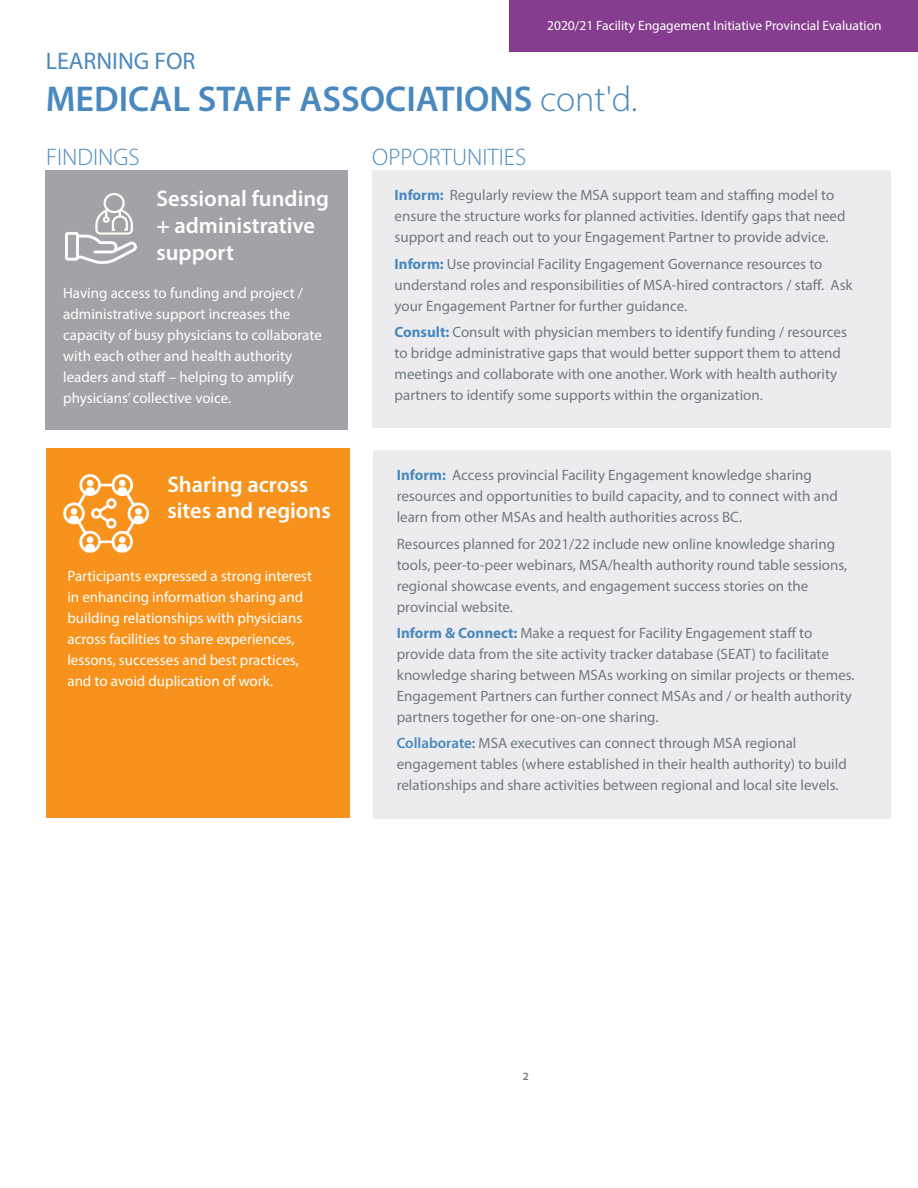
<style>
.page{position:relative;width:918px;height:1188px;background:#fff}
.page>*{position:absolute;margin:0;border:0;box-sizing:border-box;transform-origin:0 0}
.Headline{font:600 36px "Myriad Pro";color:#4a89be}
.t1{font:300 24px "Myriad Pro";color:#4a89be}
.t2{font:24px "Myriad Pro";color:#4a89be}
.Body_Copy{font:600 22.5px/27px "Myriad Pro";color:#fff}
.Body_Copy-2{font:15px/21px "Myriad Pro";color:#6f7a7d}
.Body_Copy-3{font:15px/21px "Myriad Pro";color:#fff}
.t3{font:13.5px "Myriad Pro";color:#fff}
.t4{font:600 11.25px "Myriad Pro";color:#6f7a7d}
.s1{font-weight:300}
.s2{font-weight:700;color:#4a89be}
.s3{font-weight:600;color:#4a89be}
</style>
<div class="page">
<div style="left:374px;top:450px;width:517px;height:368px;background:#ececee"></div>
<div style="left:46px;top:448px;width:303px;height:370px;background:#f7931d"></div>
<div style="left:46px;top:170px;width:302px;height:259px;background:#a1a3a6"></div>
<div style="left:372px;top:170px;width:519px;height:258px;background:#ececee"></div>
<img style="left:66px;top:193px;width:70px;height:71px">
<img style="left:63px;top:475px;width:86px;height:77px">
<div style="left:510px;top:0;width:408px;height:51px;background:#863d8f"></div>
<p class="t3" style="left:547px;top:17px;width:336px">2020/21 Facility Engagement Initiative Provincial Evaluation</p>
<p class="t2" style="left:46px;top:46px;width:151px">LEARNING FOR</p>
<p class="Headline" style="left:46px;top:76px;width:593px">MEDICAL STAFF ASSOCIATIONS <span class="s1">cont'd.</span></p>
<p class="t1" style="left:46px;top:143px;width:95px">FINDINGS</p>
<p class="t1" style="left:372px;top:143px;width:155px">OPPORTUNITIES</p>
<p class="Body_Copy" style="left:156px;top:184px;width:174px">Sessional funding + administrative support</p>
<p class="Body_Copy-2" style="left:395px;top:185px;width:453px"><span class="s2">Inform:</span> Regularly review the MSA support team and staffing model to ensure the structure works for planned activities. Identify gaps that need support and reach out to your Engagement Partner to provide advice.</p>
<p class="Body_Copy-2" style="left:395px;top:253px;width:460px"><span class="s2">Inform:</span> Use provincial Facility Engagement Governance resources to understand roles and responsibilities of MSA-hired contractors / staff. Ask your Engagement Partner for further guidance.</p>
<p class="Body_Copy-2" style="left:395px;top:321px;width:454px"><span class="s2">Consult:</span> Consult with physician members to identify funding / resources to bridge administrative gaps that would better support them to attend meetings and collaborate with one another. Work with health authority partners to identify some supports within the organization.</p>
<p class="Body_Copy-3" style="left:63px;top:282px;width:260px">Having access to funding and project / administrative support increases the capacity of busy physicians to collaborate with each other and health authority leaders and staff – helping to amplify physicians’ collective voice.</p>
<p class="Body_Copy" style="left:167px;top:470px;width:142px">Sharing across</p>
<p class="Body_Copy" style="left:167px;top:497px;width:165px">sites and regions</p>
<p class="Body_Copy-3" style="left:67px;top:565px;width:246px">Participants expressed a strong interest in enhancing information sharing and building relationships with physicians across facilities to share experiences, lessons, successes and best practices, and to avoid duplication of work.</p>
<p class="Body_Copy-2" style="left:397px;top:464px;width:443px"><span class="s2">Inform:</span> Access provincial Facility Engagement knowledge sharing resources and opportunities to build capacity, and to connect with and learn from other MSAs and health authorities across BC.</p>
<p class="Body_Copy-2" style="left:397px;top:533px;width:452px">Resources planned for 2021/22 include new online knowledge sharing tools, peer-to-peer webinars, MSA/health authority round table sessions, regional showcase events, and engagement success stories on the provincial website.</p>
<p class="Body_Copy-2" style="left:397px;top:622px;width:460px"><span class="s2">Inform &amp; Connect:</span> Make a request for Facility Engagement staff to provide data from the site activity tracker database (SEAT) to facilitate knowledge sharing between MSAs working on similar projects or themes.<br>Engagement Partners can further connect MSAs and / or health authority partners together for one-on-one sharing.</p>
<p class="Body_Copy-2" style="left:397px;top:733px;width:452px"><span class="s3">Collaborate:</span> MSA executives can connect through MSA regional engagement tables (where established in their health authority) to build relationships and share activities between regional and local site levels.</p>
<p class="t4" style="left:523px;top:1069px;width:8px">2</p>
</div>
